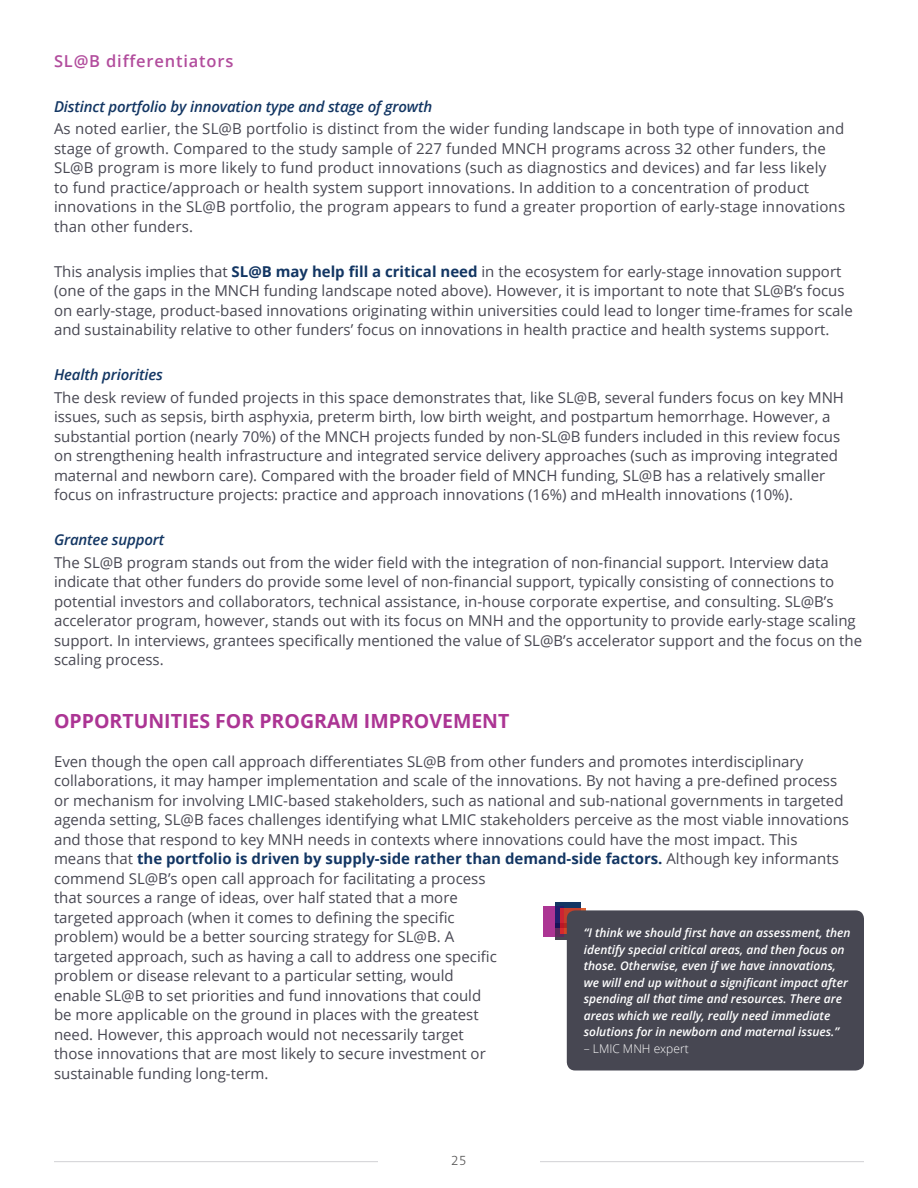
<style>
.page{position:relative;width:918px;height:1188px;background:#fff}
.page>*{position:absolute;margin:0;border:0;box-sizing:border-box;transform-origin:0 0}
.t1{font:700 19.5px "Open Sans";color:#ac3594}
.t2{font:600 16.5px "Open Sans";letter-spacing:.05em;color:#b24d9d}
.t3{font:15px/19.5px "Open Sans";color:#474752}
.t4{font:italic 600 15px "Open Sans";letter-spacing:-.01em;color:#133663}
.t5{font:300 13.5px "The Sans B W3";color:#535252}
.t6{font:italic 600 12px/16.5px "Open Sans";color:#fff}
.t7{font:300 12px "Open Sans";color:#fff}
.s1{font-weight:700;color:#133663}
</style>
<div class="page">
<hr style="left:54px;top:1161px;width:324px;height:1px;background:#d1d1d4">
<hr style="left:540px;top:1161px;width:324px;height:1px;background:#d1d1d4">
<svg style="left:580px;top:908px;width:6px;height:2px"></svg>
<svg style="left:555px;top:902px;width:25px;height:21px"></svg>
<svg style="left:556px;top:923px;width:11px;height:16px"></svg>
<svg style="left:543px;top:906px;width:20px;height:31px"></svg>
<div style="left:567px;top:910px;width:297px;height:161px;background:#474752;border-radius:8px"></div>
<p class="t2" style="left:54px;top:49px;width:181px">SL@B differentiators</p>
<p class="t4" style="left:54px;top:96px;width:380px">Distinct portfolio by innovation type and stage of growth</p>
<p class="t3" style="left:54px;top:119px;width:793px">As noted earlier, the SL@B portfolio is distinct from the wider funding landscape in both type of innovation and stage of growth. Compared to the study sample of 227 funded MNCH programs across 32 other funders, the SL@B program is more likely to fund product innovations (such as diagnostics and devices) and far less likely<br>to fund practice/approach or health system support innovations. In addition to a concentration of product innovations in the SL@B portfolio, the program appears to fund a greater proportion of early-stage innovations than other funders.</p>
<p class="t3" style="left:54px;top:261px;width:800px">This analysis implies that <span class="s1">SL@B may help fill a critical need</span> in the ecosystem for early-stage innovation support (one of the gaps in the MNCH funding landscape noted above). However, it is important to note that SL@B’s focus on early-stage, product-based innovations originating within universities could lead to longer time-frames for scale and sustainability relative to other funders’ focus on innovations in health practice and health systems support.</p>
<p class="t4" style="left:54px;top:364px;width:111px">Health priorities</p>
<p class="t3" style="left:54px;top:387px;width:792px">The desk review of funded projects in this space demonstrates that, like SL@B, several funders focus on key MNH issues, such as sepsis, birth asphyxia, preterm birth, low birth weight, and postpartum hemorrhage. However, a substantial portion (nearly 70%) of the MNCH projects funded by non-SL@B funders included in this review focus on strengthening health infrastructure and integrated service delivery approaches (such as improving integrated maternal and newborn care). Compared with the broader field of MNCH funding, SL@B has a relatively smaller focus on infrastructure projects: practice and approach innovations (16%) and mHealth innovations (10%).</p>
<p class="t4" style="left:54px;top:529px;width:112px">Grantee support</p>
<p class="t3" style="left:54px;top:552px;width:810px">The SL@B program stands out from the wider field with the integration of non-financial support. Interview data indicate that other funders do provide some level of non-financial support, typically consisting of connections to potential investors and collaborators, technical assistance, in-house corporate expertise, and consulting. SL@B’s accelerator program, however, stands out with its focus on MNH and the opportunity to provide early-stage scaling support. In interviews, grantees specifically mentioned the value of SL@B’s accelerator support and the focus on the scaling process.</p>
<p class="t1" style="left:54px;top:707px;width:457px">OPPORTUNITIES FOR PROGRAM IMPROVEMENT</p>
<p class="t3" style="left:54px;top:751px;width:797px">Even though the open call approach differentiates SL@B from other funders and promotes interdisciplinary collaborations, it may hamper implementation and scale of the innovations. By not having a pre-defined process or mechanism for involving LMIC-based stakeholders, such as national and sub-national governments in targeted agenda setting, SL@B faces challenges identifying what LMIC stakeholders perceive as the most viable innovations and those that respond to key MNH needs in contexts where innovations could have the most impact. This<br>means that <span class="s1">the portfolio is driven by supply-side rather than demand-side factors.</span> Although key informants commend SL@B’s open call approach for facilitating a process<br>that sources a range of ideas, over half stated that a more<br>targeted approach (when it comes to defining the specific<br>problem) would be a better sourcing strategy for SL@B. A<br>targeted approach, such as having a call to address one specific<br>problem or disease relevant to a particular setting, would<br>enable SL@B to set priorities and fund innovations that could<br>be more applicable on the ground in places with the greatest<br>need. However, this approach would not necessarily target<br>those innovations that are most likely to secure investment or<br>sustainable funding long-term.</p>
<p class="t6" style="left:584px;top:924px;width:268px">“I think we should first have an assessment, then identify special critical areas, and then focus on those. Otherwise, even if we have innovations, we will end up without a significant impact after spending all that time and resources. There are areas which we really, really need immediate solutions for in newborn and maternal issues.”</p>
<p class="t7" style="left:584px;top:1040px;width:106px">– LMIC MNH expert</p>
<p class="t5" style="left:451px;top:1152px;width:17px">25</p>
</div>
